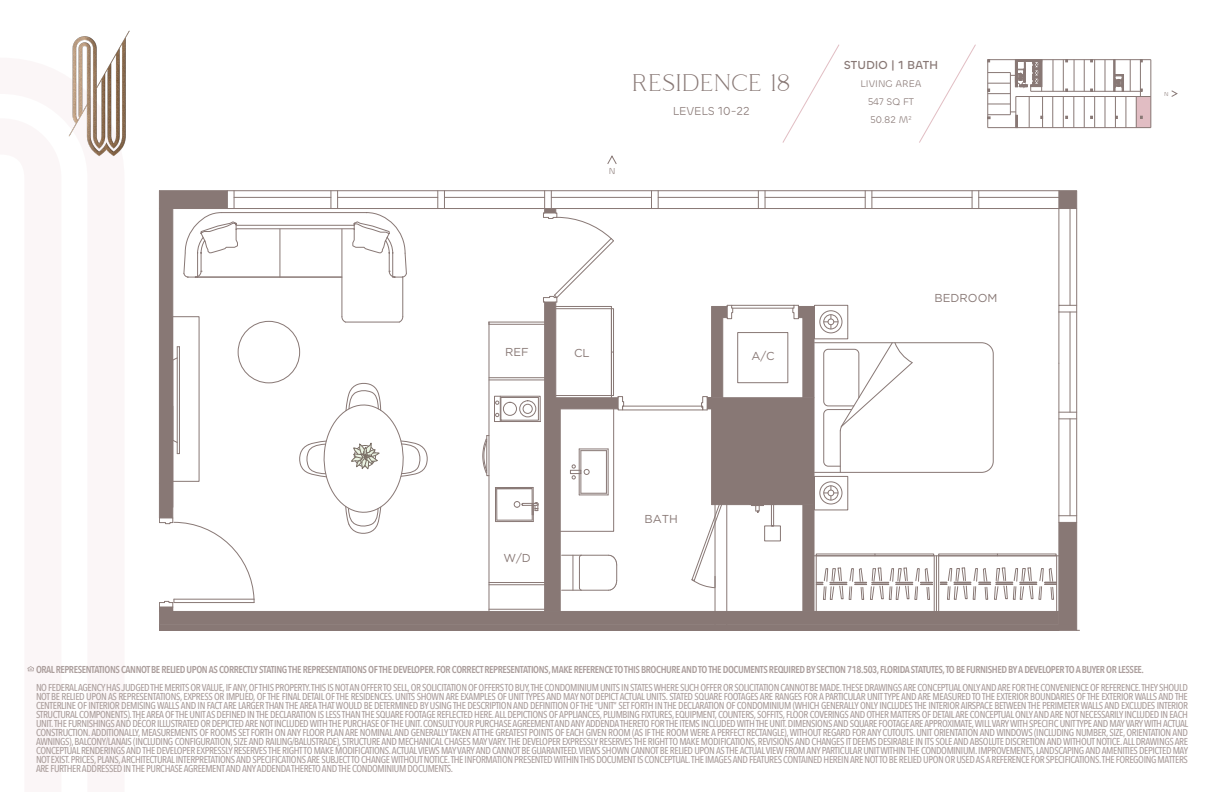
<style>
.page{position:relative;width:1224px;height:792px;background:#fff}
.page>*{position:absolute;margin:0;border:0;box-sizing:border-box;transform-origin:0 0}
.t1{font:24px "Coldiac";color:#887875}
.t2{font:500 12px "Chillax";color:#887875}
.t3{font:12px "Chillax";color:#887875}
.t4{font:11.5px "Gotham HTF";color:#887875}
.t5{font:500 10px/9px "Avenir Next Condensed";letter-spacing:-.04em;color:#ab9e9c;text-align:justify}
.t6{font:600 10px "Avenir Next Condensed";letter-spacing:-.04em;color:#ab9e9c}
.t7{font:10px/18px "Chillax";color:#887875;text-align:center}
.t8{font:9px "Chillax";color:#887875}
.t9{font:6px "Chillax";color:#887875}
</style>
<div class="page">
<hr style="left:159px;top:630px;width:920px;height:1px;background:#887875">
<svg style="left:159px;top:190px;width:918px;height:440px"></svg>
<hr style="left:715px;top:576px;width:1px;height:49px;background:#887875">
<svg style="left:782px;top:44px;width:57px;height:99px"></svg>
<svg style="left:1171px;top:90px;width:7px;height:7px"></svg>
<svg style="left:919px;top:44px;width:57px;height:99px"></svg>
<img style="left:68px;top:30px;width:62px;height:127px">
<div style="left:1136px;top:97px;width:15px;height:31px;background:#e1bdc3"></div>
<hr style="left:988px;top:59px;width:163px;height:1px;background:#887875">
<hr style="left:1151px;top:60px;width:1px;height:68px;background:#887875">
<hr style="left:988px;top:60px;width:1px;height:68px;background:#887875">
<hr style="left:988px;top:127px;width:163px;height:1px;background:#887875">
<hr style="left:1010px;top:73px;width:1px;height:42px;background:#887875">
<hr style="left:1016px;top:97px;width:1px;height:31px;background:#887875">
<svg style="left:988px;top:112px;width:29px;height:16px"></svg>
<hr style="left:1016px;top:96px;width:135px;height:1px;background:#887875">
<hr style="left:1031px;top:91px;width:109px;height:1px;background:#887875">
<hr style="left:1053px;top:60px;width:1px;height:31px;background:#887875">
<hr style="left:1063px;top:60px;width:1px;height:31px;background:#887875">
<hr style="left:1074px;top:60px;width:1px;height:31px;background:#887875">
<hr style="left:1084px;top:60px;width:1px;height:31px;background:#887875">
<hr style="left:1094px;top:60px;width:1px;height:32px;background:#887875">
<hr style="left:1105px;top:60px;width:1px;height:32px;background:#887875">
<hr style="left:1130px;top:60px;width:1px;height:31px;background:#887875">
<hr style="left:1140px;top:60px;width:1px;height:37px;background:#887875">
<hr style="left:1136px;top:97px;width:1px;height:31px;background:#887875">
<hr style="left:1126px;top:96px;width:1px;height:32px;background:#887875">
<hr style="left:1115px;top:97px;width:1px;height:31px;background:#887875">
<hr style="left:1105px;top:97px;width:1px;height:31px;background:#887875">
<hr style="left:1094px;top:96px;width:1px;height:32px;background:#887875">
<hr style="left:1084px;top:97px;width:1px;height:31px;background:#887875">
<hr style="left:1074px;top:97px;width:1px;height:31px;background:#887875">
<hr style="left:1063px;top:97px;width:1px;height:31px;background:#887875">
<hr style="left:1053px;top:97px;width:1px;height:31px;background:#887875">
<hr style="left:1042px;top:97px;width:1px;height:31px;background:#887875">
<hr style="left:1029px;top:97px;width:1px;height:31px;background:#887875">
<svg style="left:1113px;top:59px;width:11px;height:33px"></svg>
<svg style="left:988px;top:59px;width:54px;height:46px"></svg>
<svg style="left:607px;top:155px;width:10px;height:9px"></svg>
<svg style="left:27px;top:666px;width:7px;height:5px"></svg>
<h1 class="t1" style="left:632px;top:71px;width:160px">RESIDENCE 18</h1>
<p class="t3" style="left:673px;top:104px;width:78px">LEVELS 10-22</p>
<p class="t8" style="left:609px;top:165px;width:8px">N</p>
<p class="t4" style="left:505px;top:346px;width:25px">REF</p>
<p class="t4" style="left:574px;top:346px;width:17px">CL</p>
<p class="t4" style="left:751px;top:350px;width:25px">A/C</p>
<p class="t2" style="left:844px;top:58px;width:96px">STUDIO | 1 BATH</p>
<p class="t7" style="left:861px;top:75px;width:63px">LIVING AREA<br>547 SQ FT<br>50.82 M<sup>2</sup></p>
<p class="t9" style="left:1164px;top:90px;width:6px">N</p>
<p class="t4" style="left:935px;top:292px;width:64px">BEDROOM</p>
<p class="t4" style="left:503px;top:552px;width:29px">W/D</p>
<p class="t4" style="left:644px;top:512px;width:35px">BATH</p>
<p class="t6" style="left:36px;top:661px;width:1110px">ORAL REPRESENTATIONS CANNOT BE RELIED UPON AS CORRECTLY STATING THE REPRESENTATIONS OF THE DEVELOPER. FOR CORRECT REPRESENTATIONS, MAKE REFERENCE TO THIS BROCHURE AND TO THE DOCUMENTS REQUIRED BY SECTION 718.503, FLORIDA STATUTES, TO BE FURNISHED BY A DEVELOPER TO A BUYER OR LESSEE.</p>
<p class="t5" style="left:36px;top:683px;width:1154px">NO FEDERAL AGENCY HAS JUDGED THE MERITS OR VALUE, IF ANY, OF THIS PROPERTY. THIS IS NOT AN OFFER TO SELL, OR SOLICITATION OF OFFERS TO BUY, THE CONDOMINIUM UNITS IN STATES WHERE SUCH OFFER OR SOLICITATION CANNOT BE MADE. THESE DRAWINGS ARE CONCEPTUAL ONLY AND ARE FOR THE CONVENIENCE OF REFERENCE. THEY SHOULD NOT BE RELIED UPON AS REPRESENTATIONS, EXPRESS OR IMPLIED, OF THE FINAL DETAIL OF THE RESIDENCES. UNITS SHOWN ARE EXAMPLES OF UNIT TYPES AND MAY NOT DEPICT ACTUAL UNITS. STATED SQUARE FOOTAGES ARE RANGES FOR A PARTICULAR UNIT TYPE AND ARE MEASURED TO THE EXTERIOR BOUNDARIES OF THE EXTERIOR WALLS AND THE CENTERLINE OF INTERIOR DEMISING WALLS AND IN FACT ARE LARGER THAN THE AREA THAT WOULD BE DETERMINED BY USING THE DESCRIPTION AND DEFINITION OF THE “UNIT” SET FORTH IN THE DECLARATION OF CONDOMINIUM (WHICH GENERALLY ONLY INCLUDES THE INTERIOR AIRSPACE BETWEEN THE PERIMETER WALLS AND EXCLUDES INTERIOR STRUCTURAL COMPONENTS). THE AREA OF THE UNIT AS DEFINED IN THE DECLARATION IS LESS THAN THE SQUARE FOOTAGE REFLECTED HERE. ALL DEPICTIONS OF APPLIANCES, PLUMBING FIXTURES, EQUIPMENT, COUNTERS, SOFFITS, FLOOR COVERINGS AND OTHER MATTERS OF DETAIL ARE CONCEPTUAL ONLY AND ARE NOT NECESSARILY INCLUDED IN EACH UNIT. THE FURNISHINGS AND DÉCOR ILLUSTRATED OR DEPICTED ARE NOT INCLUDED WITH THE PURCHASE OF THE UNIT. CONSULT YOUR PURCHASE AGREEMENT AND ANY ADDENDA THERETO FOR THE ITEMS INCLUDED WITH THE UNIT. DIMENSIONS AND SQUARE FOOTAGE ARE APPROXIMATE, WILL VARY WITH SPECIFIC UNIT TYPE AND MAY VARY WITH ACTUAL CONSTRUCTION. ADDITIONALLY, MEASUREMENTS OF ROOMS SET FORTH ON ANY FLOOR PLAN ARE NOMINAL AND GENERALLY TAKEN AT THE GREATEST POINTS OF EACH GIVEN ROOM (AS IF THE ROOM WERE A PERFECT RECTANGLE), WITHOUT REGARD FOR ANY CUTOUTS. UNIT ORIENTATION AND WINDOWS (INCLUDING NUMBER, SIZE, ORIENTATION AND AWNINGS), BALCONY/LANAIS (INCLUDING CONFIGURATION, SIZE AND RAILING/BALUSTRADE), STRUCTURE AND MECHANICAL CHASES MAY VARY. THE DEVELOPER EXPRESSLY RESERVES THE RIGHT TO MAKE MODIFICATIONS, REVISIONS AND CHANGES IT DEEMS DESIRABLE IN ITS SOLE AND ABSOLUTE DISCRETION AND WITHOUT NOTICE. ALL DRAWINGS ARE CONCEPTUAL RENDERINGS AND THE DEVELOPER EXPRESSLY RESERVES THE RIGHT TO MAKE MODIFICATIONS. ACTUAL VIEWS MAY VARY AND CANNOT BE GUARANTEED. VIEWS SHOWN CANNOT BE RELIED UPON AS THE ACTUAL VIEW FROM ANY PARTICULAR UNIT WITHIN THE CONDOMINIUM. IMPROVEMENTS, LANDSCAPING AND AMENITIES DEPICTED MAY NOT EXIST. PRICES, PLANS, ARCHITECTURAL INTERPRETATIONS AND SPECIFICATIONS ARE SUBJECT TO CHANGE WITHOUT NOTICE. THE INFORMATION PRESENTED WITHIN THIS DOCUMENT IS CONCEPTUAL. THE IMAGES AND FEATURES CONTAINED HEREIN ARE NOT TO BE RELIED UPON OR USED AS A REFERENCE FOR SPECIFICATIONS. THE FOREGOING MATTERS ARE FURTHER ADDRESSED IN THE PURCHASE AGREEMENT AND ANY ADDENDA THERETO AND THE CONDOMINIUM DOCUMENTS.</p>
</div>
